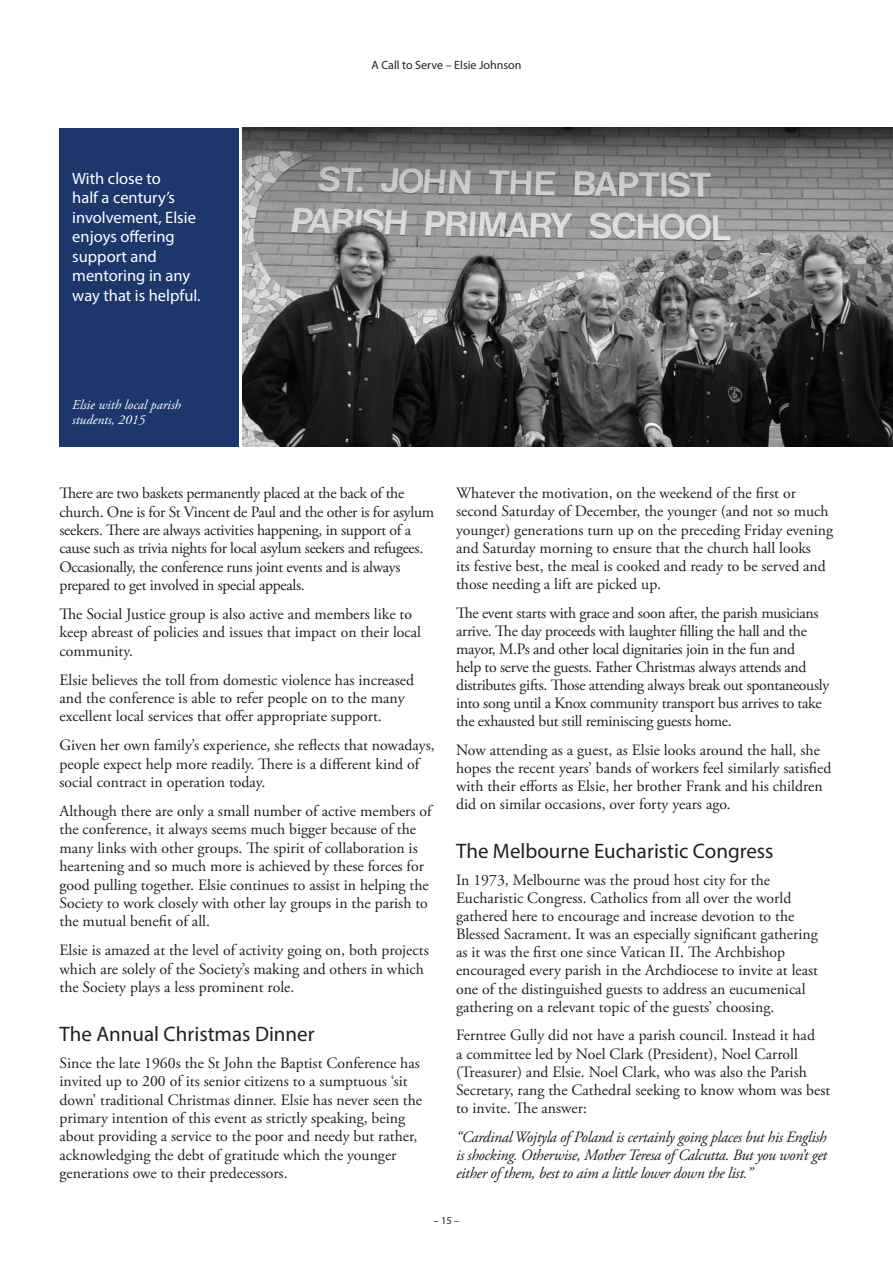
<style>
.page{position:relative;width:893px;height:1263px;background:#fff}
.page>*{position:absolute;margin:0;border:0;box-sizing:border-box;transform-origin:0 0}
.Sub_head{font:21px "Myriad Pro";color:#231f20}
.Pull_quote{font:16.5px/19.5px "Myriad Pro";color:#fff}
.Body{font:15.75px/18.3px "Adobe Garamond Pro";color:#231f20}
.Body-2{font:15.75px/18.1px "Adobe Garamond Pro";letter-spacing:-.02em;color:#231f20}
.Body-3{font:italic 15.75px/18.1px "Adobe Garamond Pro";letter-spacing:-.02em;color:#231f20;text-align:justify}
.Photo_caption{font:italic 13.5px/15px "Adobe Garamond Pro";color:#fff}
.t1{font:12px "Myriad Pro";color:#231f20}
.t2{font:10.5px "Myriad Pro";color:#231f20}
</style>
<div class="page">
<img style="left:242px;top:128px;width:651px;height:318px">
<div style="left:60px;top:128px;width:179px;height:318px;background:#1d366c"></div>
<p class="Pull_quote" style="left:72px;top:168px;width:130px">With close to<br>half a century’s involvement, Elsie enjoys offering support and mentoring in any way that is helpful.</p>
<p class="Photo_caption" style="left:72px;top:398px;width:110px">Elsie with local parish students, 2015</p>
<p class="t1" style="left:371px;top:58px;width:151px">A Call to Serve – Elsie Johnson</p>
<p class="Body-2" style="left:60px;top:485px;width:376px">There are two baskets permanently placed at the back of the church. One is for St Vincent de Paul and the other is for asylum seekers. There are always activities happening, in support of a cause such as trivia nights for local asylum seekers and refugees.<br>Occasionally, the conference runs joint events and is always prepared to get involved in special appeals.</p>
<p class="Body" style="left:60px;top:605px;width:363px">The Social Justice group is also active and members like to keep abreast of policies and issues that impact on their local community.</p>
<p class="Body" style="left:60px;top:671px;width:356px">Elsie believes the toll from domestic violence has increased and the conference is able to refer people on to the many excellent local services that offer appropriate support.</p>
<p class="Body" style="left:60px;top:737px;width:377px">Given her own family’s experience, she reflects that nowadays, people expect help more readily. There is a different kind of social contract in operation today.</p>
<p class="Body" style="left:60px;top:802px;width:374px">Although there are only a small number of active members of the conference, it always seems much bigger because of the many links with other groups. The spirit of collaboration is heartening and so much more is achieved by these forces for good pulling together. Elsie continues to assist in helping the Society to work closely with other lay groups in the parish to the mutual benefit of all.</p>
<p class="Body" style="left:60px;top:942px;width:371px">Elsie is amazed at the level of activity going on, both projects which are solely of the Society’s making and others in which the Society plays a less prominent role.</p>
<p class="Sub_head" style="left:60px;top:1021px;width:257px">The Annual Christmas Dinner</p>
<p class="Body" style="left:60px;top:1054px;width:364px">Since the late 1960s the St John the Baptist Conference has invited up to 200 of its senior citizens to a sumptuous ‘sit down’ traditional Christmas dinner. Elsie has never seen the primary intention of this event as strictly speaking, being about providing a service to the poor and needy but rather, acknowledging the debt of gratitude which the younger generations owe to their predecessors.</p>
<p class="Body" style="left:456px;top:485px;width:379px">Whatever the motivation, on the weekend of the first or second Saturday of December, the younger (and not so much younger) generations turn up on the preceding Friday evening and Saturday morning to ensure that the church hall looks<br>its festive best, the meal is cooked and ready to be served and those needing a lift are picked up.</p>
<p class="Body-2" style="left:456px;top:604px;width:375px">The event starts with grace and soon after, the parish musicians arrive. The day proceeds with laughter filling the hall and the mayor, M.Ps and other local dignitaries join in the fun and<br>help to serve the guests. Father Christmas always attends and distributes gifts. Those attending always break out spontaneously into song until a Knox community transport bus arrives to take the exhausted but still reminiscing guests home.</p>
<p class="Body" style="left:456px;top:741px;width:377px">Now attending as a guest, as Elsie looks around the hall, she hopes the recent years’ bands of workers feel similarly satisfied with their efforts as Elsie, her brother Frank and his children did on similar occasions, over forty years ago.</p>
<p class="Sub_head" style="left:456px;top:838px;width:319px">The Melbourne Eucharistic Congress</p>
<p class="Body" style="left:456px;top:871px;width:364px">In 1973, Melbourne was the proud host city for the Eucharistic Congress. Catholics from all over the world gathered here to encourage and increase devotion to the Blessed Sacrament. It was an especially significant gathering as it was the first one since Vatican II. The Archbishop encouraged every parish in the Archdiocese to invite at least one of the distinguished guests to address an eucumenical gathering on a relevant topic of the guests’ choosing.</p>
<p class="Body" style="left:456px;top:1027px;width:376px">Ferntree Gully did not have a parish council. Instead it had<br>a committee led by Noel Clark (President), Noel Carroll (Treasurer) and Elsie. Noel Clark, who was also the Parish Secretary, rang the Cathedral seeking to know whom was best to invite. The answer:</p>
<p class="Body-3" style="left:456px;top:1128px;width:372px">“Cardinal Wojtyla of Poland is certainly going places but his English is shocking. Otherwise, Mother Teresa of Calcutta. But you won’t get either of them, best to aim a little lower down the list.”</p>
<p class="t2" style="left:434px;top:1214px;width:27px">– 15 –</p>
</div>
